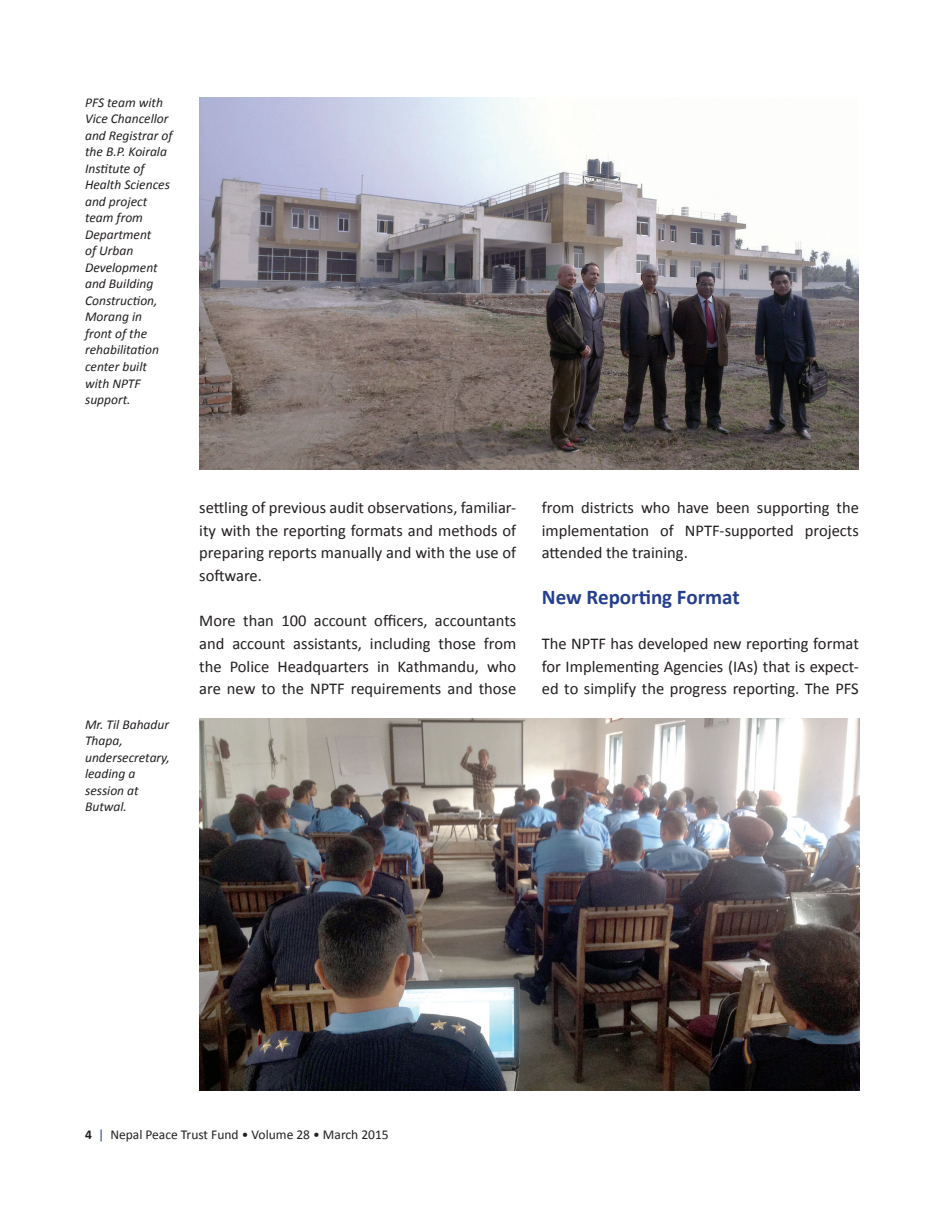
<style>
.page{position:relative;width:944px;height:1214px;background:#fff}
.page>*{position:absolute;margin:0;border:0;box-sizing:border-box;transform-origin:0 0}
._1subhead{font:700 21px "Calibri";color:#253f8e}
.t1{font:16.5px/22.6px "Calibri";color:#231f20;text-align:justify}
.t2{font:italic 13.5px/16.5px "Calibri";color:#231f20}
.t3{font:13.5px "Calibri";color:#231f20}
.s1{font-weight:700}
.s2{color:#253f8e}
</style>
<div class="page">
<img style="left:199px;top:719px;width:660px;height:371px">
<img style="left:199px;top:98px;width:659px;height:371px">
<p class="t2" style="left:85px;top:94px;width:89px">PFS team with<br>Vice Chancellor and Registrar of the B.P. Koirala<br>Institute of<br>Health Sciences and project team from<br>Department<br>of Urban<br>Development and Building<br>Construction,<br>Morang in front of the rehabilitation center built with NPTF support.</p>
<p class="t2" style="left:85px;top:715px;width:86px">Mr. Til Bahadur<br>Thapa, undersecretary, leading a session at<br>Butwal.</p>
<p class="t1" style="left:199px;top:496px;width:318px">settling of previous audit observations, familiar&shy;ity with the reporting formats and methods of preparing reports manually and with the use of software.</p>
<p class="t1" style="left:199px;top:609px;width:318px">More than 100 account officers, accountants and account assistants, including those from the Police Headquarters in Kathmandu, who are new to the NPTF requirements and those</p>
<p class="t1" style="left:542px;top:496px;width:318px">from districts who have been supporting the implementation of NPTF-supported projects attended the training.</p>
<p class="_1subhead" style="left:542px;top:583px;width:199px">New Reporting Format</p>
<p class="t1" style="left:542px;top:632px;width:318px">The NPTF has developed new reporting format for Implementing Agencies (IAs) that is expect&shy;ed to simplify the progress reporting. The PFS</p>
<p class="t3" style="left:85px;top:1126px;width:305px"><span class="s1">4</span> <span class="s2">|</span> Nepal Peace Trust Fund • Volume 28 • March 2015</p>
</div>
